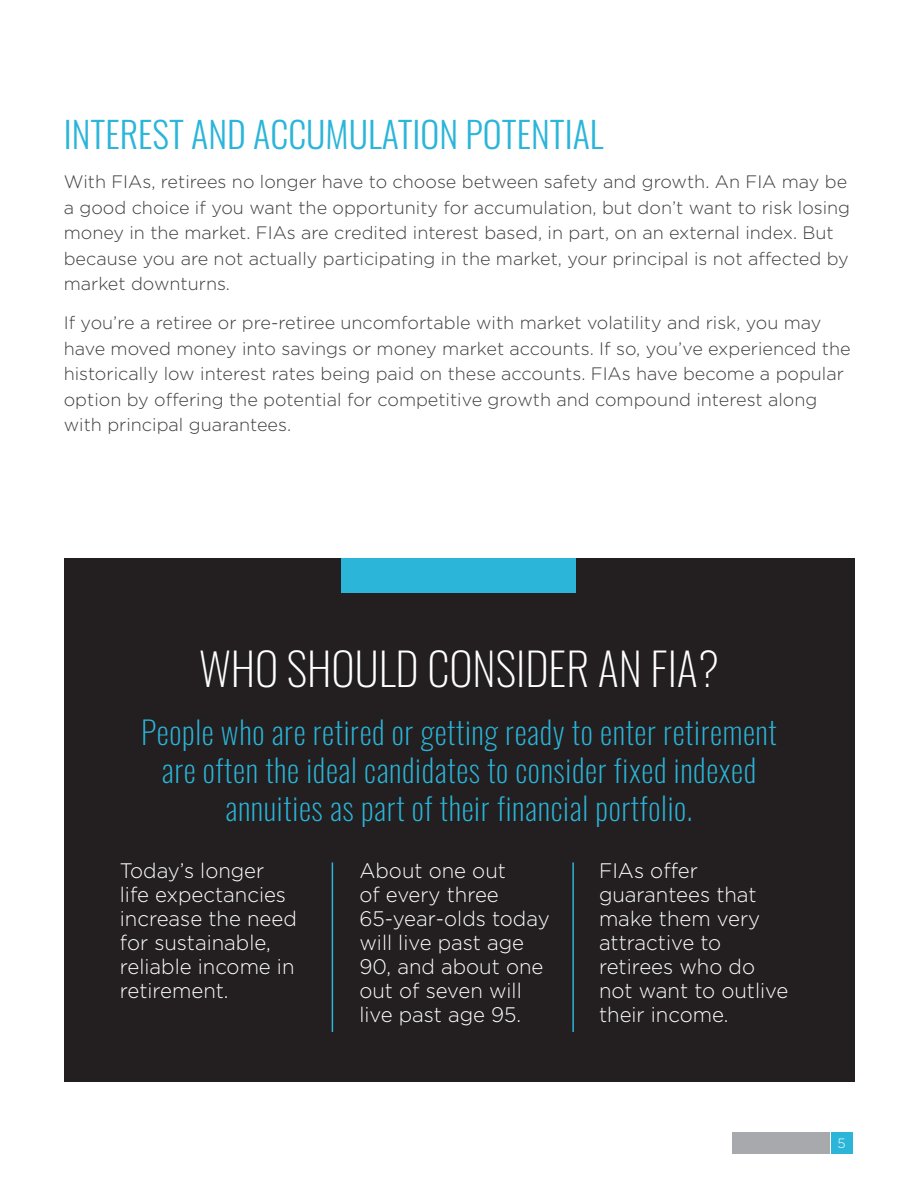
<style>
.page{position:relative;width:918px;height:1188px;background:#fff}
.page>*{position:absolute;margin:0;border:0;box-sizing:border-box;transform-origin:0 0}
.Sub_Title{font:200 45px "Oswald";color:#fff}
.Sub_Title-2{font:300 36px "Oswald";color:#2ab5d9}
.pricing_plan_7{font:200 31.5px/37.8px "Oswald";letter-spacing:.02em;color:#2ab5d9;text-align:center}
.pricing_plan_3{font:300 21px/24px "Gotham";color:#fff}
.Sub_Title-3{font:300 18px/25.5px "Gotham";color:#3e3e3f}
.pn_left{font:300 13.5px "Gotham";color:#fff}
</style>
<div class="page">
<div style="left:64px;top:558px;width:790px;height:524px;background:#231f20"></div>
<div style="left:342px;top:558px;width:234px;height:34px;background:#2ab5d9"></div>
<hr style="left:332px;top:862px;width:1px;height:170px;background:#2ab5d9">
<hr style="left:572px;top:862px;width:2px;height:170px;background:#2ab5d9">
<div style="left:831px;top:1132px;width:21px;height:21px;background:#2ab5d9"></div>
<div style="left:732px;top:1132px;width:98px;height:21px;background:#a8a9ad"></div>
<p class="Sub_Title-2" style="left:64px;top:103px;width:541px">INTEREST AND ACCUMULATION POTENTIAL</p>
<p class="Sub_Title-3" style="left:64px;top:169px;width:788px">With FIAs, retirees no longer have to choose between safety and growth. An FIA may be a good choice if you want the opportunity for accumulation, but don’t want to risk losing money in the market. FIAs are credited interest based, in part, on an external index. But because you are not actually participating in the market, your principal is not affected by market downturns.</p>
<p class="Sub_Title-3" style="left:64px;top:310px;width:788px">If you’re a retiree or pre-retiree uncomfortable with market volatility and risk, you may have moved money into savings or money market accounts. If so, you’ve experienced the historically low interest rates being paid on these accounts. FIAs have become a popular option by offering the potential for competitive growth and compound interest along with principal guarantees.</p>
<p class="Sub_Title" style="left:199px;top:629px;width:521px">WHO SHOULD CONSIDER AN FIA?</p>
<p class="pricing_plan_7" style="left:141px;top:710px;width:637px">People who are retired or getting ready to enter retirement are often the ideal candidates to consider fixed indexed annuities as part of their financial portfolio.</p>
<p class="pricing_plan_3" style="left:120px;top:858px;width:178px">Today’s longer life expectancies increase the need for sustainable, reliable income in retirement.</p>
<p class="pricing_plan_3" style="left:359px;top:858px;width:192px">About one out<br>of every three<br>65-year-olds today will live past age<br>90, and about one out of seven will live past age 95.</p>
<p class="pricing_plan_3" style="left:599px;top:858px;width:191px">FIAs offer guarantees that make them very attractive to retirees who do not want to outlive their income.</p>
<p class="pn_left" style="left:838px;top:1135px;width:10px">5</p>
</div>
